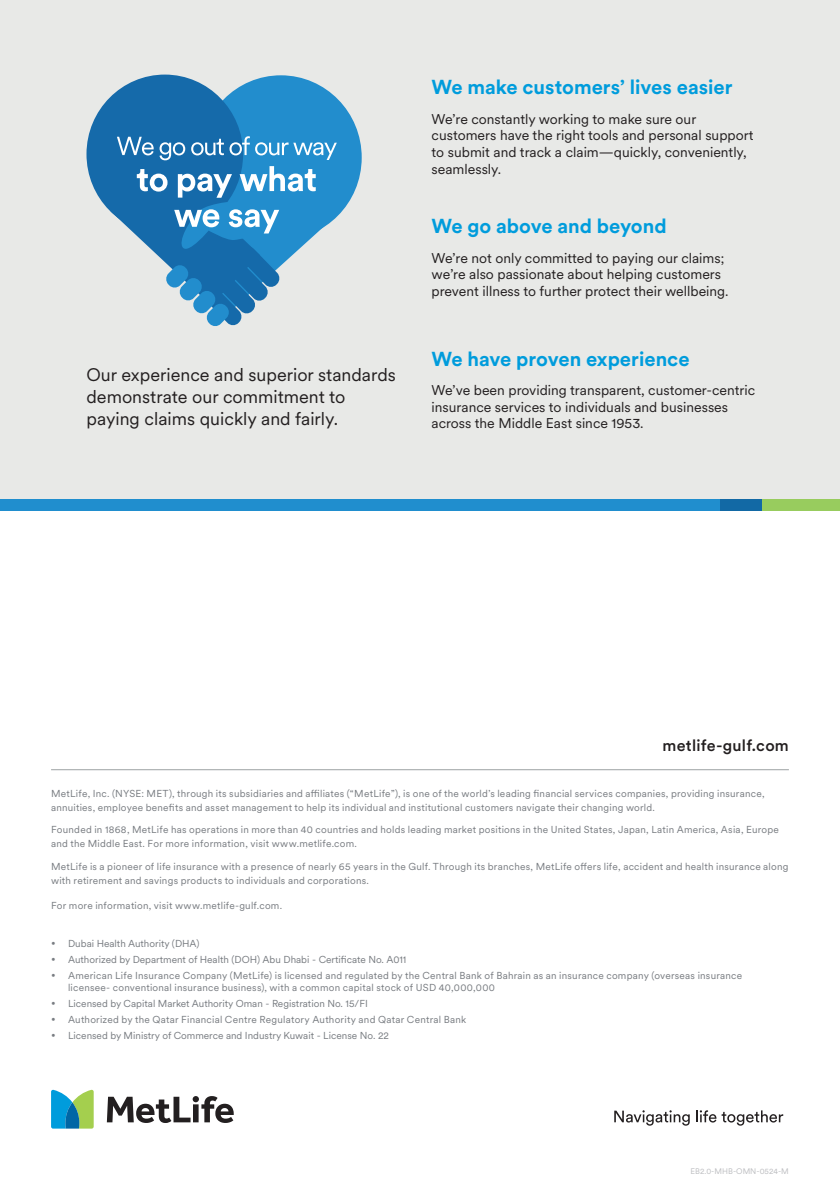
<style>
.page{position:relative;width:840px;height:1191px;background:#fff}
.page>*{position:absolute;margin:0;border:0;box-sizing:border-box;transform-origin:0 0}
.t1{font:700 20px "Met Life Circular";color:#009cdc}
.t2{font:18px/21.6px "Met Life Circular";color:#231f20}
.t3{font:500 16px "Met Life Circular";letter-spacing:.015em;color:#231f20}
.t4{font:14px/16.8px "Met Life Circular";color:#231f20}
.t5{font:10px/14px "Met Life Circular";letter-spacing:.02em;color:#787c81}
.t6{font:10px "Met Life Circular";color:#787c81}
.t7{font:8px "Met Life Circular";color:#bcbdc0}
</style>
<div class="page">
<hr style="left:51px;top:769px;width:737px;height:1px;background:#a3a7a9">
<svg style="left:614px;top:1110px;width:75px;height:15px"></svg>
<svg style="left:696px;top:1110px;width:86px;height:15px"></svg>
<svg style="left:107px;top:1096px;width:126px;height:27px"></svg>
<svg style="left:51px;top:1089px;width:43px;height:39px;background:#5eb3a6"></svg>
<div style="left:0;top:0;width:839px;height:501px;background:#e8e9e7"></div>
<div style="left:0;top:499px;width:719px;height:11px;background:#208ece"></div>
<div style="left:741px;top:499px;width:98px;height:11px;background:#98cc5e"></div>
<div style="left:719px;top:499px;width:42px;height:11px;background:#1269a5"></div>
<div style="left:200px;top:75px;width:161px;height:165px;background:#228dcd;border-radius:50%"></div>
<div style="left:86px;top:74px;width:157px;height:160px;background:#156aaa;border-radius:50%"></div>
<svg style="left:110px;top:136px;width:226px;height:190px"></svg>
<h1 class="t1" style="left:431px;top:74px;width:302px">We make customers’ lives easier</h1>
<h3 class="t4" style="left:431px;top:110px;width:323px">We’re constantly working to make sure our customers have the right tools and personal support to submit and track a claim—quickly, conveniently, seamlessly.</h3>
<h2 class="t2" style="left:86px;top:363px;width:311px">Our experience and superior standards demonstrate our commitment to paying claims quickly and fairly.</h2>
<h1 class="t1" style="left:431px;top:212px;width:236px">We go above and beyond</h1>
<h3 class="t4" style="left:431px;top:249px;width:298px">We’re not only committed to paying our claims; we’re also passionate about helping customers prevent illness to further protect their wellbeing.</h3>
<h1 class="t1" style="left:431px;top:345px;width:259px">We have proven experience</h1>
<h3 class="t4" style="left:431px;top:381px;width:325px">We’ve been providing transparent, customer-centric insurance services to individuals and businesses across the Middle East since 1953.</h3>
<h3 class="t3" style="left:662px;top:734px;width:128px">metlife-gulf.com</h3>
<p class="t5" style="left:51px;top:785px;width:714px">MetLife, Inc. (NYSE: MET), through its subsidiaries and affiliates (“MetLife”), is one of the world’s leading financial services companies, providing insurance, annuities, employee benefits and asset management to help its individual and institutional customers navigate their changing world.</p>
<p class="t5" style="left:51px;top:822px;width:729px">Founded in 1868, MetLife has operations in more than 40 countries and holds leading market positions in the United States, Japan, Latin America, Asia, Europe and the Middle East. For more information, visit www.metlife.com.</p>
<p class="t5" style="left:51px;top:859px;width:738px">MetLife is a pioneer of life insurance with a presence of nearly 65 years in the Gulf. Through its branches, MetLife offers life, accident and health insurance along with retirement and savings products to individuals and corporations.</p>
<p class="t5" style="left:51px;top:898px;width:232px">For more information, visit www.metlife-gulf.com.</p>
<p class="t6" style="left:51px;top:936px;width:150px">• Dubai Health Authority (DHA)</p>
<p class="t6" style="left:51px;top:952px;width:356px">• Authorized by Department of Health (DOH) Abu Dhabi - Certificate No. A011</p>
<p class="t5" style="left:68px;top:968px;width:675px;line-height:12px;text-indent:-17px">• American Life Insurance Company (MetLife) is licensed and regulated by the Central Bank of Bahrain as an insurance company (overseas insurance licensee- conventional insurance business), with a common capital stock of USD 40,000,000</p>
<p class="t6" style="left:51px;top:996px;width:318px">• Licensed by Capital Market Authority Oman - Registration No. 15/FI</p>
<p class="t5" style="left:51px;top:1011px;width:416px">• Authorized by the Qatar Financial Centre Regulatory Authority and Qatar Central Bank</p>
<p class="t6" style="left:51px;top:1028px;width:339px">• Licensed by Ministry of Commerce and Industry Kuwait - License No. 22</p>
<p class="t7" style="left:690px;top:1166px;width:100px">EB2.0-MHB-OMN-0524-M</p>
</div>
